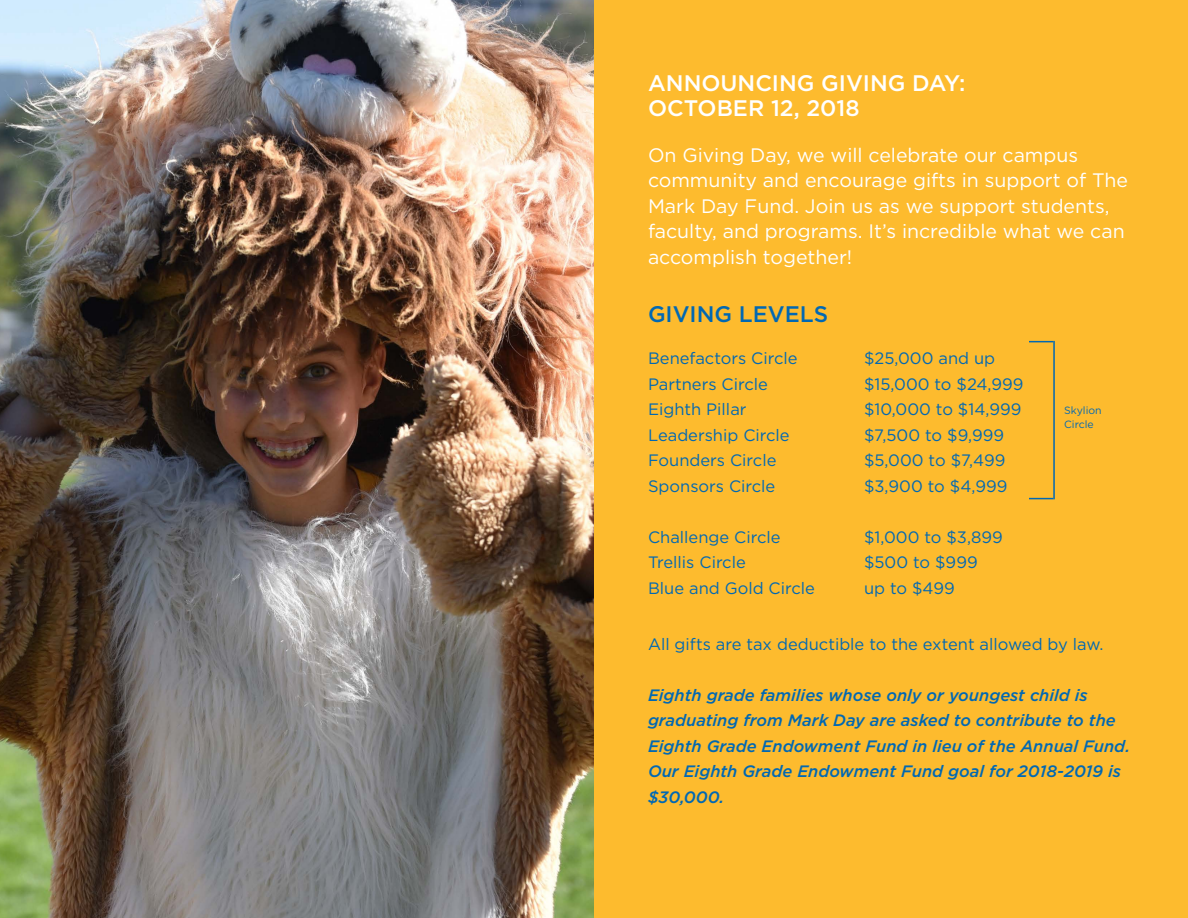
<style>
.page{position:relative;width:1188px;height:918px;background:#fff}
.page>*{position:absolute;margin:0;border:0;box-sizing:border-box;transform-origin:0 0}
.t1{font:500 22.5px "Gotham";color:#fff}
.t2{font:500 22.5px "Gotham";color:#0168b3}
.t3{font:19.5px/25.5px "Gotham";color:#fff}
.t4{font:16.5px "Gotham";color:#0168b3}
.t5{font:italic 500 16.5px/25.5px "Gotham";color:#0168b3}
.t6{font:10.5px "Gotham";color:#0168b3}
</style>
<div class="page">
<div style="left:594px;top:0;width:594px;height:918px;background:#fdbb2e"></div>
<svg style="left:1029px;top:341px;width:24px;height:1px"></svg>
<svg style="left:1029px;top:498px;width:24px;height:1px"></svg>
<hr style="left:1053px;top:341px;width:2px;height:158px;background:#0168b3">
<img style="left:0;top:0;width:594px;height:918px">
<p class="t1" style="left:648px;top:69px;width:319px">ANNOUNCING GIVING DAY:</p>
<p class="t1" style="left:648px;top:94px;width:213px">OCTOBER 12, 2018</p>
<p class="t3" style="left:648px;top:142px;width:432px">On Giving Day, we will celebrate our campus</p>
<p class="t3" style="left:648px;top:167px;width:482px">community and encourage gifts in support of The Mark Day Fund. Join us as we support students, faculty, and programs. It’s incredible what we can accomplish together!</p>
<p class="t2" style="left:648px;top:300px;width:182px">GIVING LEVELS</p>
<p class="t4" style="left:648px;top:349px;width:151px">Benefactors Circle</p>
<p class="t4" style="left:864px;top:349px;width:133px">$25,000 and up</p>
<p class="t4" style="left:648px;top:375px;width:121px">Partners Circle</p>
<p class="t4" style="left:864px;top:375px;width:161px">$15,000 to $24,999</p>
<p class="t4" style="left:648px;top:400px;width:100px">Eighth Pillar</p>
<p class="t4" style="left:864px;top:400px;width:159px">$10,000 to $14,999</p>
<p class="t4" style="left:648px;top:426px;width:143px">Leadership Circle</p>
<p class="t4" style="left:864px;top:426px;width:142px">$7,500 to $9,999</p>
<p class="t4" style="left:648px;top:451px;width:130px">Founders Circle</p>
<p class="t4" style="left:864px;top:451px;width:143px">$5,000 to $7,499</p>
<p class="t4" style="left:648px;top:477px;width:129px">Sponsors Circle</p>
<p class="t4" style="left:864px;top:477px;width:145px">$3,900 to $4,999</p>
<p class="t4" style="left:648px;top:528px;width:134px">Challenge Circle</p>
<p class="t4" style="left:864px;top:528px;width:140px">$1,000 to $3,899</p>
<p class="t4" style="left:648px;top:553px;width:99px">Trellis Circle</p>
<p class="t4" style="left:864px;top:553px;width:115px">$500 to $999</p>
<p class="t4" style="left:648px;top:579px;width:168px">Blue and Gold Circle</p>
<p class="t4" style="left:864px;top:579px;width:92px">up to $499</p>
<p class="t6" style="left:1064px;top:405px;width:39px">Skylion</p>
<p class="t6" style="left:1064px;top:418px;width:31px">Circle</p>
<p class="t4" style="left:648px;top:635px;width:457px">All gifts are tax deductible to the extent allowed by law.</p>
<p class="t5" style="left:648px;top:682px;width:484px">Eighth grade families whose only or youngest child is graduating from Mark Day are asked to contribute to the Eighth Grade Endowment Fund in lieu of the Annual Fund.<br>Our Eighth Grade Endowment Fund goal for 2018-2019 is $30,000.</p>
</div>
